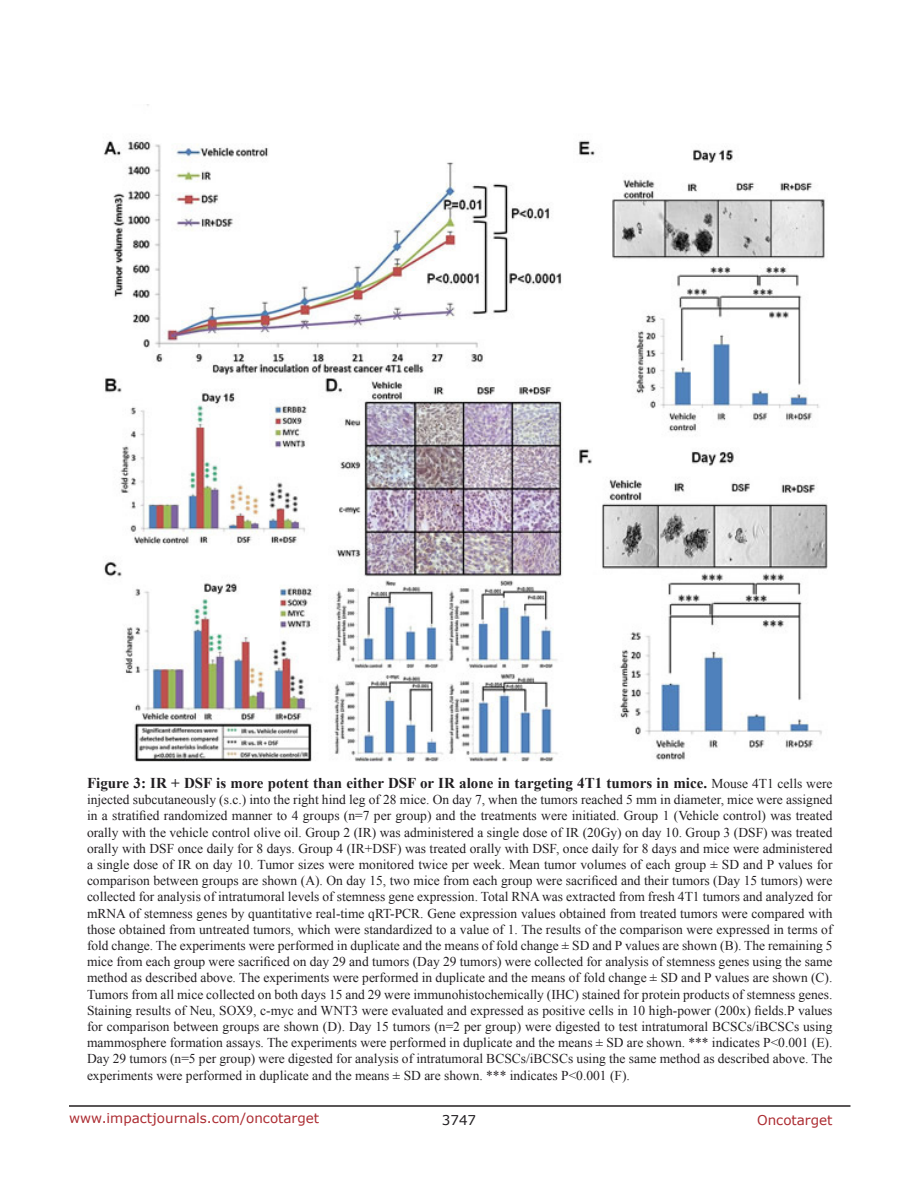
<style>
.page{position:relative;width:918px;height:1188px;background:#fff}
.page>*{position:absolute;margin:0;border:0;box-sizing:border-box;transform-origin:0 0}
.FigureText{font:700 15px "Times New Roman";color:#221f22}
.FigureText-2{font:13.5px/16.2px "Times New Roman";color:#221f22;text-align:justify}
.t1{font:13.5px "Verdana";color:#ac2b31}
.t2{font:13.5px "Verdana";color:#221f22}
.s1{font-weight:400;font-size:13.5px}
</style>
<div class="page">
<hr style="left:69px;top:1105px;width:781px;height:2px;background:#231f20">
<img style="left:103px;top:104px;width:725px;height:658px">
<p class="FigureText" style="left:87px;top:772px;width:747px">Figure 3: IR + DSF is more potent than either DSF or IR alone in targeting 4T1 tumors in mice. <span class="s1">Mouse 4T1 cells were</span></p>
<p class="FigureText-2" style="left:87px;top:791px;width:747px">injected subcutaneously (s.c.) into the right hind leg of 28 mice. On day 7, when the tumors reached 5 mm in diameter, mice were assigned in a stratified randomized manner to 4 groups (n=7 per group) and the treatments were initiated. Group 1 (Vehicle control) was treated orally with the vehicle control olive oil. Group 2 (IR) was administered a single dose of IR (20Gy) on day 10. Group 3 (DSF) was treated orally with DSF once daily for 8 days. Group 4 (IR+DSF) was treated orally with DSF, once daily for 8 days and mice were administered a single dose of IR on day 10. Tumor sizes were monitored twice per week. Mean tumor volumes of each group ± SD and P values for comparison between groups are shown (A). On day 15, two mice from each group were sacrificed and their tumors (Day 15 tumors) were collected for analysis of intratumoral levels of stemness gene expression. Total RNA was extracted from fresh 4T1 tumors and analyzed for mRNA of stemness genes by quantitative real-time qRT-PCR. Gene expression values obtained from treated tumors were compared with those obtained from untreated tumors, which were standardized to a value of 1. The results of the comparison were expressed in terms of fold change. The experiments were performed in duplicate and the means of fold change ± SD and P values are shown (B). The remaining 5 mice from each group were sacrificed on day 29 and tumors (Day 29 tumors) were collected for analysis of stemness genes using the same method as described above. The experiments were performed in duplicate and the means of fold change ± SD and P values are shown (C).<br>Tumors from all mice collected on both days 15 and 29 were immunohistochemically (IHC) stained for protein products of stemness genes.<br>Staining results of Neu, SOX9, c-myc and WNT3 were evaluated and expressed as positive cells in 10 high-power (200x) fields.P values for comparison between groups are shown (D). Day 15 tumors (n=2 per group) were digested to test intratumoral BCSCs/iBCSCs using mammosphere formation assays. The experiments were performed in duplicate and the means ± SD are shown. *** indicates P&lt;0.001 (E).<br>Day 29 tumors (n=5 per group) were digested for analysis of intratumoral BCSCs/iBCSCs using the same method as described above. The experiments were performed in duplicate and the means ± SD are shown. *** indicates P&lt;0.001 (F).</p>
<p class="t1" style="left:69px;top:1109px;width:252px">www.impactjournals.com/oncotarget</p>
<p class="t2" style="left:442px;top:1111px;width:36px">3747</p>
<p class="t1" style="left:757px;top:1111px;width:77px">Oncotarget</p>
</div>
